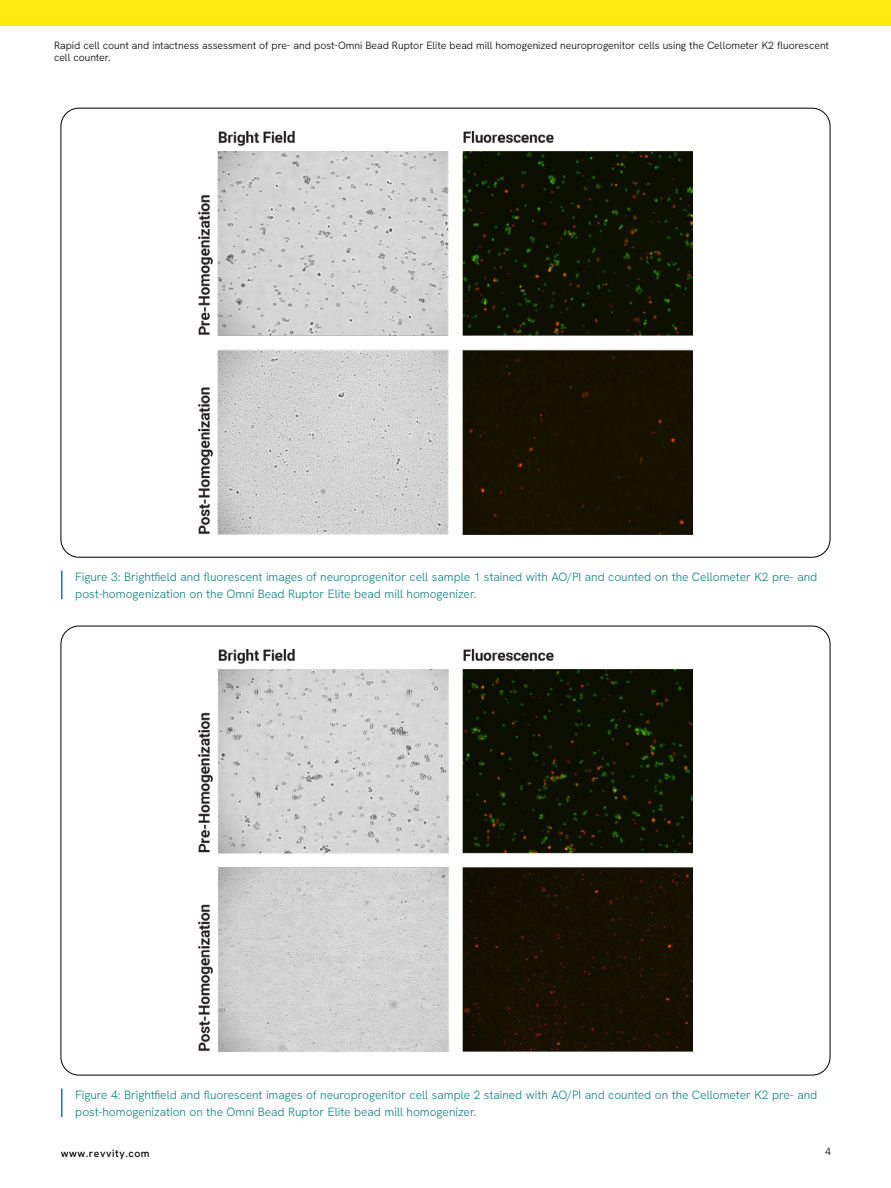
<style>
.page{position:relative;width:891px;height:1188px;background:#fff}
.page>*{position:absolute;margin:0;border:0;box-sizing:border-box;transform-origin:0 0}
.Captions{font:300 12px/16.5px "Hanken Grotesk";color:#148087}
.t1{font:300 10.5px/12px "Hanken Grotesk";letter-spacing:-.005em;color:#000}
.t2{font:500 10.5px "Hanken Grotesk";letter-spacing:.05em;color:#000}
</style>
<div class="page">
<div style="left:0;top:0;width:891px;height:26px;background:#ffeb0f"></div>
<img style="left:198px;top:131px;width:495px;height:403px">
<svg style="left:61px;top:571px;width:1px;height:28px"></svg>
<img style="left:198px;top:649px;width:495px;height:403px">
<svg style="left:61px;top:1089px;width:1px;height:28px"></svg>
<p class="t1" style="left:54px;top:40px;width:777px">Rapid cell count and intactness assessment of pre- and post-Omni Bead Ruptor Elite bead mill homogenized neuroprogenitor cells using the Cellometer K2 fluorescent cell counter.</p>
<p class="Captions" style="left:75px;top:568px;width:744px">Figure 3: Brightfield and fluorescent images of neuroprogenitor cell sample 1 stained with AO/PI and counted on the Cellometer K2 pre- and post-homogenization on the Omni Bead Ruptor Elite bead mill homogenizer.</p>
<p class="Captions" style="left:75px;top:1086px;width:744px">Figure 4: Brightfield and fluorescent images of neuroprogenitor cell sample 2 stained with AO/PI and counted on the Cellometer K2 pre- and post-homogenization on the Omni Bead Ruptor Elite bead mill homogenizer.</p>
<p class="t2" style="left:61px;top:1147px;width:90px">www.revvity.com</p>
<p class="t1" style="left:825px;top:1145px;width:7px">4</p>
</div>
